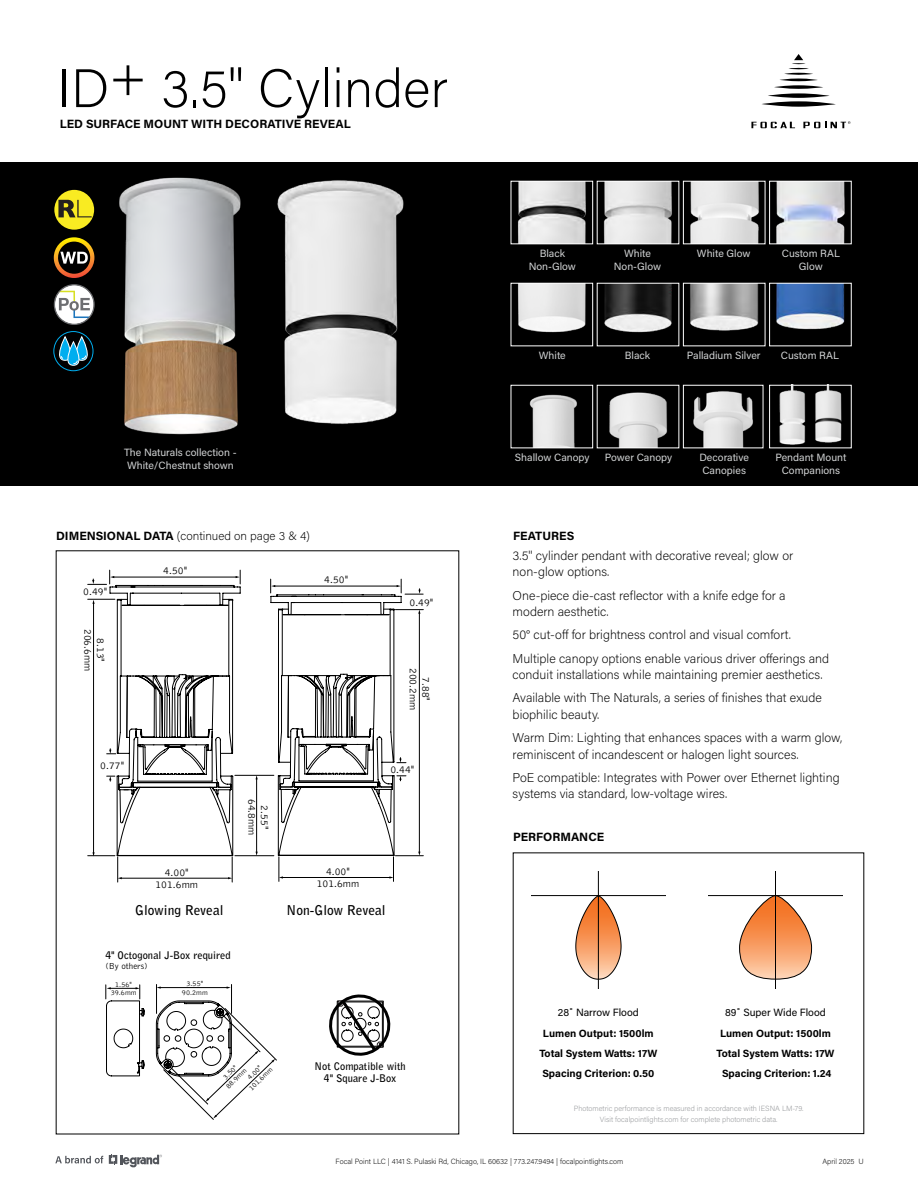
<style>
.page{position:relative;width:918px;height:1188px;background:#fff}
.page>*{position:absolute;margin:0;border:0;box-sizing:border-box;transform-origin:0 0}
.t1{font:200 54px "Acumin Pro";color:#000}
.t2{font:700 13.5px "Bell Gothic";color:#000}
.t3{font:200 12.75px/23.2px "Acumin Pro";color:#000}
.t4{font:700 12px "Acumin Pro";color:#000}
.t5{font:200 12px "Acumin Pro";color:#000}
.t6{font:10.5px/12.6px "Acumin Pro";color:#d1d3d4;text-align:center}
.t7{font:700 10.5px/20.2px "Acumin Pro";color:#000;text-align:center}
.t8{font:300 10.5px/12.6px "Bell Gothic";color:#000;text-align:center}
.t9{font:700 10.5px/12.6px "Bell Gothic";color:#000;text-align:center}
.t10{font:10.5px "Acumin Pro";color:#000}
.t11{font:300 9px "Bell Gothic";color:#000}
.t12{font:200 7.5px/10.5px "Acumin Pro";color:#939598;text-align:center}
.t13{font:200 7.5px "Acumin Pro";color:#000}
.t14{font:300 7.35px/8.9px "Bell Gothic";color:#000;text-align:center}
.s1{font-weight:700}
</style>
<div class="page">
<div style="left:0;top:162px;width:918px;height:324px;background:#000"></div>
<svg style="left:762px;top:101px;width:74px;height:6px"></svg>
<svg style="left:768px;top:93px;width:62px;height:5px"></svg>
<svg style="left:774px;top:85px;width:49px;height:4px"></svg>
<hr style="left:780px;top:79px;width:38px;height:2px;background:#000;border-radius:50%">
<hr style="left:784px;top:73px;width:29px;height:2px;background:#000;border-radius:50%">
<svg style="left:788px;top:54px;width:21px;height:15px"></svg>
<svg style="left:751px;top:122px;width:44px;height:6px"></svg>
<svg style="left:803px;top:121px;width:47px;height:7px"></svg>
<svg style="left:109px;top:1154px;width:53px;height:14px"></svg>
<svg style="left:55px;top:1156px;width:48px;height:7px"></svg>
<img style="left:119px;top:177px;width:98px;height:258px">
<svg style="left:575px;top:896px;width:47px;height:84px"></svg>
<hr style="left:531px;top:895px;width:134px;height:1px;background:#000">
<hr style="left:598px;top:871px;width:1px;height:118px;background:#000">
<hr style="left:235px;top:855px;width:39px;height:1px;background:#000">
<hr style="left:235px;top:775px;width:39px;height:1px;background:#000">
<hr style="left:256px;top:779px;width:1px;height:73px;background:#000">
<svg style="left:105px;top:984px;width:172px;height:136px"></svg>
<svg style="left:88px;top:570px;width:153px;height:312px"></svg>
<svg style="left:270px;top:579px;width:153px;height:302px"></svg>
<img style="left:609px;top:392px;width:59px;height:54px">
<img style="left:693px;top:391px;width:60px;height:55px">
<div style="left:683px;top:385px;width:80px;height:63px;border:1px solid #fff"></div>
<img style="left:529px;top:394px;width:48px;height:52px">
<div style="left:511px;top:385px;width:82px;height:63px;border:1px solid #fff"></div>
<img style="left:217px;top:180px;width:187px;height:252px">
<div style="left:769px;top:385px;width:83px;height:63px;border:1px solid #fff"></div>
<img style="left:771px;top:385px;width:74px;height:63px">
<svg style="left:329px;top:995px;width:62px;height:61px"></svg>
<svg style="left:739px;top:896px;width:73px;height:84px"></svg>
<hr style="left:708px;top:895px;width:135px;height:1px;background:#000">
<hr style="left:775px;top:871px;width:1px;height:118px;background:#000">
<div style="left:53px;top:331px;width:40px;height:40px;border:1px solid #00aeef;border-radius:50%"></div>
<svg style="left:53px;top:337px;width:41px;height:29px"></svg>
<div style="left:54px;top:190px;width:40px;height:40px;background:#f9eb22;border-radius:50%"></div>
<svg style="left:58px;top:200px;width:34px;height:17px"></svg>
<svg style="left:54px;top:237px;width:40px;height:41px"></svg>
<svg style="left:54px;top:284px;width:41px;height:41px"></svg>
<img style="left:690px;top:183px;width:69px;height:59px">
<div style="left:683px;top:181px;width:82px;height:63px;border:1px solid #fff"></div>
<img style="left:690px;top:285px;width:69px;height:46px">
<div style="left:683px;top:283px;width:82px;height:63px;border:1px solid #fff"></div>
<img style="left:776px;top:285px;width:69px;height:45px">
<div style="left:769px;top:283px;width:83px;height:63px;border:1px solid #fff"></div>
<img style="left:776px;top:183px;width:69px;height:59px">
<div style="left:769px;top:181px;width:83px;height:63px;border:1px solid #fff"></div>
<img style="left:517px;top:183px;width:69px;height:59px">
<div style="left:511px;top:181px;width:82px;height:63px;border:1px solid #fff"></div>
<img style="left:518px;top:285px;width:68px;height:48px">
<div style="left:511px;top:283px;width:82px;height:63px;border:1px solid #fff"></div>
<img style="left:603px;top:183px;width:69px;height:59px">
<div style="left:597px;top:181px;width:82px;height:63px;border:1px solid #fff"></div>
<img style="left:604px;top:285px;width:68px;height:48px">
<h1 class="t1" style="left:57px;top:51px;width:393px">ID+ 3.5" Cylinder</h1>
<p class="t4" style="left:60px;top:116px;width:292px">LED SURFACE MOUNT WITH DECORATIVE REVEAL</p>
<p class="t6" style="left:124px;top:446px;width:114px;text-align:left">The Naturals collection -<br>White/Chestnut shown</p>
<p class="t6" style="left:529px;top:247px;width:49px">Black<br>Non-Glow</p>
<p class="t6" style="left:539px;top:349px;width:28px">White</p>
<p class="t6" style="left:614px;top:247px;width:49px">White<br>Non-Glow</p>
<p class="t6" style="left:697px;top:247px;width:55px">White Glow</p>
<p class="t6" style="left:782px;top:247px;width:60px">Custom RAL<br>Glow</p>
<p class="t6" style="left:625px;top:349px;width:27px">Black</p>
<p class="t6" style="left:687px;top:349px;width:75px">Palladium Silver</p>
<p class="t6" style="left:781px;top:349px;width:60px">Custom RAL</p>
<p class="t6" style="left:515px;top:451px;width:76px">Shallow Canopy</p>
<p class="t6" style="left:775px;top:451px;width:73px">Pendant Mount<br>Companions</p>
<p class="t6" style="left:605px;top:451px;width:69px">Power Canopy</p>
<p class="t6" style="left:699px;top:451px;width:51px;text-align:left">Decorative<br>Canopies</p>
<p class="t5" style="left:56px;top:528px;width:255px"><span class="s1">DIMENSIONAL DATA</span> (continued on page 3 &amp; 4)</p>
<p class="t4" style="left:513px;top:527px;width:63px">FEATURES</p>
<p class="t8" style="left:83px;top:586px;width:25px">0.49"</p>
<p class="t8" style="left:107px;top:629px;width:44px;rotate:90deg">8.13"<br>206.6mm</p>
<p class="t8" style="left:163px;top:565px;width:25px">4.50"</p>
<p class="t8" style="left:100px;top:759px;width:25px">0.77"</p>
<p class="t8" style="left:155px;top:866px;width:44px">4.00"<br>101.6mm</p>
<p class="t2" style="left:135px;top:902px;width:90px">Glowing Reveal</p>
<p class="t9" style="left:105px;top:949px;width:127px">4" Octogonal J-Box required</p>
<p class="t11" style="left:105px;top:962px;width:44px">(By others)</p>
<p class="t14" style="left:111px;top:980px;width:27px">1.56"<br>39.6mm</p>
<p class="t14" style="left:182px;top:979px;width:27px">3.55"<br>90.2mm</p>
<p class="t8" style="left:271px;top:799px;width:38px;rotate:90deg">2.55"<br>64.8mm</p>
<p class="t14" style="left:221px;top:1075px;width:18px;rotate:-44deg">3.50"</p>
<p class="t14" style="left:224px;top:1084px;width:27px;rotate:-44deg">88.9mm</p>
<p class="t14" style="left:246px;top:1075px;width:18px;rotate:-44deg">4.00"</p>
<p class="t14" style="left:247px;top:1086px;width:31px;rotate:-44deg">101.6mm</p>
<p class="t8" style="left:324px;top:574px;width:25px">4.50"</p>
<p class="t8" style="left:410px;top:596px;width:25px">0.49"</p>
<p class="t8" style="left:432px;top:668px;width:44px;rotate:90deg">7.88"<br>200.2mm</p>
<p class="t8" style="left:390px;top:763px;width:25px">0.44"</p>
<p class="t8" style="left:317px;top:865px;width:44px">4.00"<br>101.6mm</p>
<p class="t2" style="left:287px;top:902px;width:100px">Non-Glow Reveal</p>
<p class="t9" style="left:315px;top:1060px;width:93px">Not Compatible with<br>4" Square J-Box</p>
<p class="t3" style="left:513px;top:547px;width:282px;line-height:16.5px">3.5'' cylinder pendant with decorative reveal; glow or non-glow options.</p>
<p class="t3" style="left:513px;top:586px;width:275px;line-height:16.5px">One-piece die-cast reflector with a knife edge for a modern aesthetic.</p>
<p class="t3" style="left:513px;top:623px;width:318px">50° cut-off for brightness control and visual comfort.<br>Multiple canopy options enable various driver offerings and</p>
<p class="t3" style="left:513px;top:663px;width:312px">conduit installations while maintaining premier aesthetics.<br>Available with The Naturals, a series of finishes that exude</p>
<p class="t3" style="left:513px;top:702px;width:331px">biophilic beauty.<br>Warm Dim: Lighting that enhances spaces with a warm glow,</p>
<p class="t3" style="left:513px;top:742px;width:329px">reminiscent of incandescent or halogen light sources.<br>PoE compatible: Integrates with Power over Ethernet lighting</p>
<p class="t3" style="left:513px;top:782px;width:216px">systems via standard, low-voltage wires.</p>
<p class="t4" style="left:513px;top:828px;width:93px">PERFORMANCE</p>
<p class="t10" style="left:558px;top:1005px;width:83px">28˚ Narrow Flood</p>
<p class="t7" style="left:539px;top:1022px;width:120px">Lumen Output: 1500lm<br>Total System Watts: 17W<br>Spacing Criterion: 0.50</p>
<p class="t10" style="left:725px;top:1005px;width:102px">89˚ Super Wide Flood</p>
<p class="t7" style="left:716px;top:1022px;width:120px">Lumen Output: 1500lm<br>Total System Watts: 17W<br>Spacing Criterion: 1.24</p>
<p class="t12" style="left:574px;top:1103px;width:231px">Photometric performance is measured in accordance with IESNA LM-79.<br>Visit focalpointlights.com for complete photometric data.</p>
<p class="t13" style="left:336px;top:1156px;width:289px">Focal Point LLC | 4141 S. Pulaski Rd, Chicago, IL 60632 | 773.247.9494 | focalpointlights.com</p>
<p class="t13" style="left:822px;top:1156px;width:43px">April 2025 U</p>
</div>
